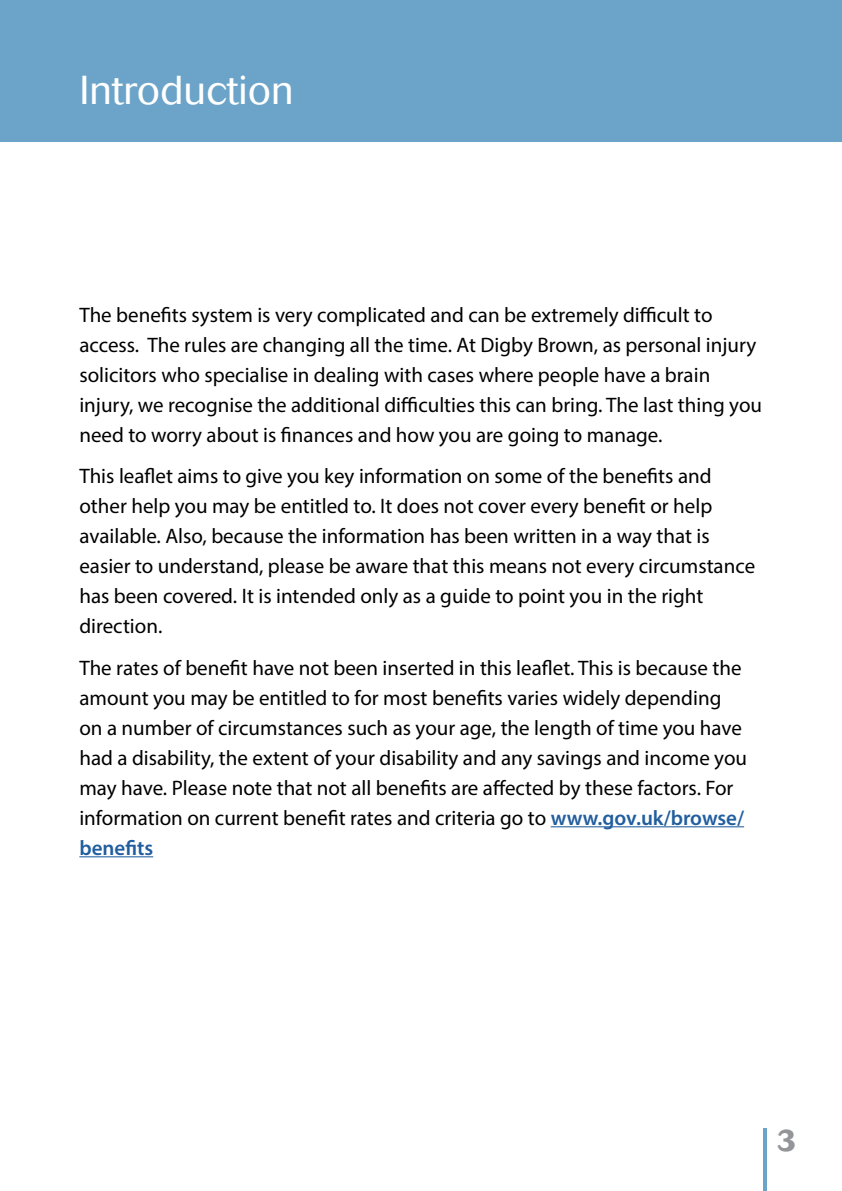
<style>
.page{position:relative;width:842px;height:1191px;background:#fff}
.page>*{position:absolute;margin:0;border:0;box-sizing:border-box;transform-origin:0 0}
.t1{font:300 40px "Cosmos BQ";color:#fff}
.t2{font:700 30px "Cosmos BQ";color:#939598}
.t3{font:21px/30px "Myriad Pro";color:#000}
.s1{font-weight:600;color:#215e9e}
</style>
<div class="page">
<div style="left:0;top:0;width:842px;height:142px;background:#6ca4c9"></div>
<hr style="left:763px;top:1128px;width:3px;height:63px;background:#6ca4c9">
<hr style="left:551px;top:826px;width:193px;height:1px;background:#215e9e">
<hr style="left:79px;top:856px;width:74px;height:1px;background:#215e9e">
<h1 class="t1" style="left:79px;top:67px;width:216px">Introduction</h1>
<p class="t3" style="left:79px;top:299px;width:684px">The benefits system is very complicated and can be extremely difficult to access. The rules are changing all the time. At Digby Brown, as personal injury solicitors who specialise in dealing with cases where people have a brain injury, we recognise the additional difficulties this can bring. The last thing you need to worry about is finances and how you are going to manage.</p>
<p class="t3" style="left:79px;top:461px;width:677px">This leaflet aims to give you key information on some of the benefits and other help you may be entitled to. It does not cover every benefit or help available. Also, because the information has been written in a way that is easier to understand, please be aware that this means not every circumstance has been covered. It is intended only as a guide to point you in the right direction.</p>
<p class="t3" style="left:79px;top:652px;width:669px">The rates of benefit have not been inserted in this leaflet. This is because the amount you may be entitled to for most benefits varies widely depending on a number of circumstances such as your age, the length of time you have had a disability, the extent of your disability and any savings and income you may have. Please note that not all benefits are affected by these factors. For information on current benefit rates and criteria go to <span class="s1">www.gov.uk/browse/ benefits</span></p>
<h2 class="t2" style="left:777px;top:1123px;width:22px">3</h2>
</div>
